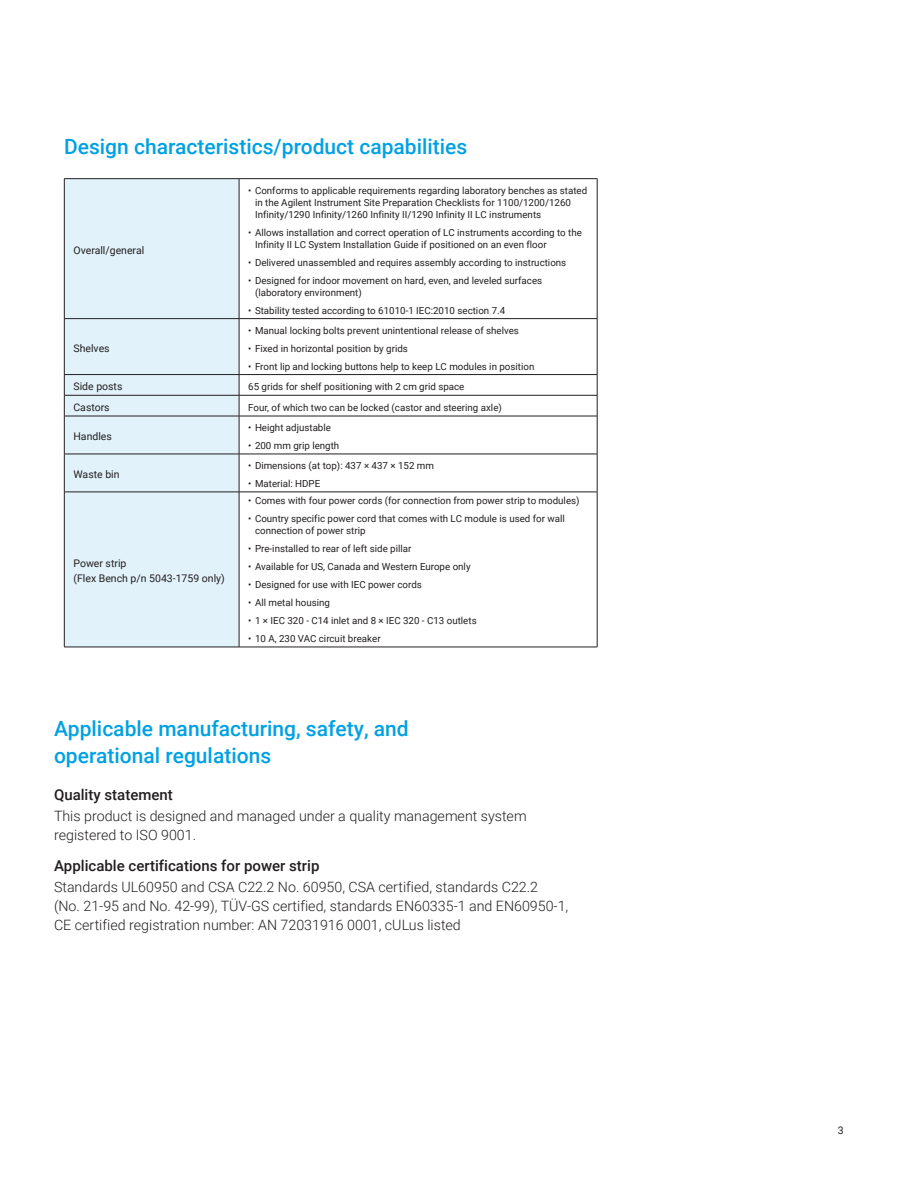
<style>
.page{position:relative;width:918px;height:1188px;background:#fff}
.page>*{position:absolute;margin:0;border:0;box-sizing:border-box;transform-origin:0 0}
.Header_1{font:500 21px/27px "Roboto";color:#00a1e3}
.Header_2{font:500 15px "Roboto";color:#231f20}
.Text{font:300 14.25px/18.8px "Roboto";color:#231f20}
.Table_text{font:10.5px "Roboto";color:#231f20}
.Table_text_small_FL{font:9.75px/12px "Roboto";color:#231f20}
</style>
<div class="page">
<div style="left:65px;top:179px;width:174px;height:468px;background:#e1f2fb"></div>
<hr style="left:64px;top:318px;width:175px;height:1px;background:#231f20">
<hr style="left:239px;top:318px;width:358px;height:1px;background:#231f20">
<hr style="left:64px;top:374px;width:175px;height:1px;background:#231f20">
<hr style="left:239px;top:374px;width:358px;height:1px;background:#231f20">
<hr style="left:64px;top:395px;width:175px;height:1px;background:#231f20">
<hr style="left:239px;top:395px;width:358px;height:1px;background:#231f20">
<hr style="left:64px;top:416px;width:175px;height:1px;background:#231f20">
<hr style="left:239px;top:416px;width:358px;height:1px;background:#231f20">
<hr style="left:64px;top:454px;width:175px;height:1px;background:#231f20">
<hr style="left:239px;top:454px;width:358px;height:1px;background:#231f20">
<hr style="left:64px;top:492px;width:175px;height:1px;background:#231f20">
<hr style="left:239px;top:492px;width:358px;height:1px;background:#231f20">
<hr style="left:64px;top:178px;width:175px;height:1px;background:#231f20">
<hr style="left:64px;top:179px;width:1px;height:139px;background:#231f20">
<hr style="left:64px;top:319px;width:1px;height:55px;background:#231f20">
<svg style="left:64px;top:375px;width:1px;height:41px"></svg>
<hr style="left:64px;top:416px;width:1px;height:38px;background:#231f20">
<hr style="left:64px;top:454px;width:1px;height:38px;background:#231f20">
<hr style="left:64px;top:492px;width:1px;height:155px;background:#231f20">
<hr style="left:64px;top:647px;width:175px;height:1px;background:#231f20">
<hr style="left:239px;top:178px;width:358px;height:1px;background:#231f20">
<hr style="left:239px;top:179px;width:1px;height:139px;background:#231f20">
<hr style="left:597px;top:179px;width:1px;height:139px;background:#231f20">
<hr style="left:239px;top:319px;width:1px;height:55px;background:#231f20">
<hr style="left:597px;top:319px;width:1px;height:55px;background:#231f20">
<svg style="left:239px;top:375px;width:1px;height:41px"></svg>
<svg style="left:597px;top:375px;width:1px;height:41px"></svg>
<hr style="left:239px;top:416px;width:1px;height:38px;background:#231f20">
<hr style="left:597px;top:416px;width:1px;height:38px;background:#231f20">
<hr style="left:239px;top:454px;width:1px;height:38px;background:#231f20">
<hr style="left:597px;top:454px;width:1px;height:38px;background:#231f20">
<hr style="left:239px;top:492px;width:1px;height:155px;background:#231f20">
<hr style="left:597px;top:492px;width:1px;height:155px;background:#231f20">
<hr style="left:239px;top:647px;width:358px;height:1px;background:#231f20">
<p class="Header_1" style="left:64px;top:133px;width:405px">Design characteristics/product capabilities</p>
<p class="Table_text" style="left:73px;top:243px;width:72px">Overall/general</p>
<p class="Table_text" style="left:73px;top:341px;width:38px">Shelves</p>
<p class="Table_text_small_FL" style="left:255px;top:184px;width:334px;text-indent:-7px">• Conforms to applicable requirements regarding laboratory benches as stated in the Agilent Instrument Site Preparation Checklists for 1100/1200/1260<br>Infinity/1290 Infinity/1260 Infinity II/1290 Infinity II LC instruments</p>
<p class="Table_text_small_FL" style="left:255px;top:226px;width:328px;text-indent:-7px">• Allows installation and correct operation of LC instruments according to the<br>Infinity II LC System Installation Guide if positioned on an even floor</p>
<p class="Table_text_small_FL" style="left:248px;top:256px;width:320px">• Delivered unassembled and requires assembly according to instructions</p>
<p class="Table_text_small_FL" style="left:255px;top:274px;width:289px;text-indent:-7px">• Designed for indoor movement on hard, even, and leveled surfaces (laboratory environment)</p>
<p class="Table_text_small_FL" style="left:248px;top:304px;width:258px">• Stability tested according to 61010-1 IEC:2010 section 7.4</p>
<p class="Table_text_small_FL" style="left:248px;top:324px;width:272px">• Manual locking bolts prevent unintentional release of shelves</p>
<p class="Table_text_small_FL" style="left:248px;top:342px;width:161px">• Fixed in horizontal position by grids</p>
<p class="Table_text_small_FL" style="left:248px;top:360px;width:288px">• Front lip and locking buttons help to keep LC modules in position</p>
<p class="Table_text" style="left:73px;top:379px;width:51px">Side posts</p>
<p class="Table_text_small_FL" style="left:248px;top:380px;width:218px">65 grids for shelf positioning with 2 cm grid space</p>
<p class="Table_text" style="left:73px;top:400px;width:38px">Castors</p>
<p class="Table_text_small_FL" style="left:248px;top:401px;width:255px">Four, of which two can be locked (castor and steering axle)</p>
<p class="Table_text" style="left:73px;top:429px;width:40px">Handles</p>
<p class="Table_text_small_FL" style="left:248px;top:421px;width:84px">• Height adjustable</p>
<p class="Table_text_small_FL" style="left:248px;top:439px;width:93px">• 200 mm grip length</p>
<p class="Table_text" style="left:73px;top:467px;width:48px">Waste bin</p>
<p class="Table_text" style="left:73px;top:556px;width:54px">Power strip</p>
<p class="Table_text" style="left:73px;top:571px;width:153px">(Flex Bench p/n 5043-1759 only)</p>
<p class="Table_text_small_FL" style="left:248px;top:459px;width:187px">• Dimensions (at top): 437 × 437 × 152 mm</p>
<p class="Table_text_small_FL" style="left:248px;top:477px;width:74px">• Material: HDPE</p>
<p class="Table_text_small_FL" style="left:248px;top:494px;width:333px">• Comes with four power cords (for connection from power strip to modules)</p>
<p class="Table_text_small_FL" style="left:255px;top:512px;width:311px;text-indent:-7px">• Country specific power cord that comes with LC module is used for wall connection of power strip</p>
<p class="Table_text_small_FL" style="left:248px;top:542px;width:165px">• Pre-installed to rear of left side pillar</p>
<p class="Table_text_small_FL" style="left:248px;top:560px;width:224px">• Available for US, Canada and Western Europe only</p>
<p class="Table_text_small_FL" style="left:248px;top:578px;width:175px">• Designed for use with IEC power cords</p>
<p class="Table_text_small_FL" style="left:248px;top:596px;width:83px">• All metal housing</p>
<p class="Table_text_small_FL" style="left:248px;top:614px;width:230px">• 1 × IEC 320 - C14 inlet and 8 × IEC 320 - C13 outlets</p>
<p class="Table_text_small_FL" style="left:248px;top:632px;width:134px">• 10 A, 230 VAC circuit breaker</p>
<p class="Header_1" style="left:54px;top:715px;width:356px">Applicable manufacturing, safety, and operational regulations</p>
<p class="Header_2" style="left:54px;top:784px;width:120px">Quality statement</p>
<p class="Text" style="left:54px;top:806px;width:474px">This product is designed and managed under a quality management system registered to ISO 9001.</p>
<p class="Header_2" style="left:54px;top:855px;width:267px">Applicable certifications for power strip</p>
<p class="Text" style="left:54px;top:877px;width:516px">Standards UL60950 and CSA C22.2 No. 60950, CSA certified, standards C22.2<br>(No. 21-95 and No. 42-99), TÜV‑GS certified, standards EN60335-1 and EN60950-1,<br>CE certified registration number: AN 72031916 0001, cULus listed</p>
<p class="Table_text" style="left:838px;top:1123px;width:7px">3</p>
</div>
